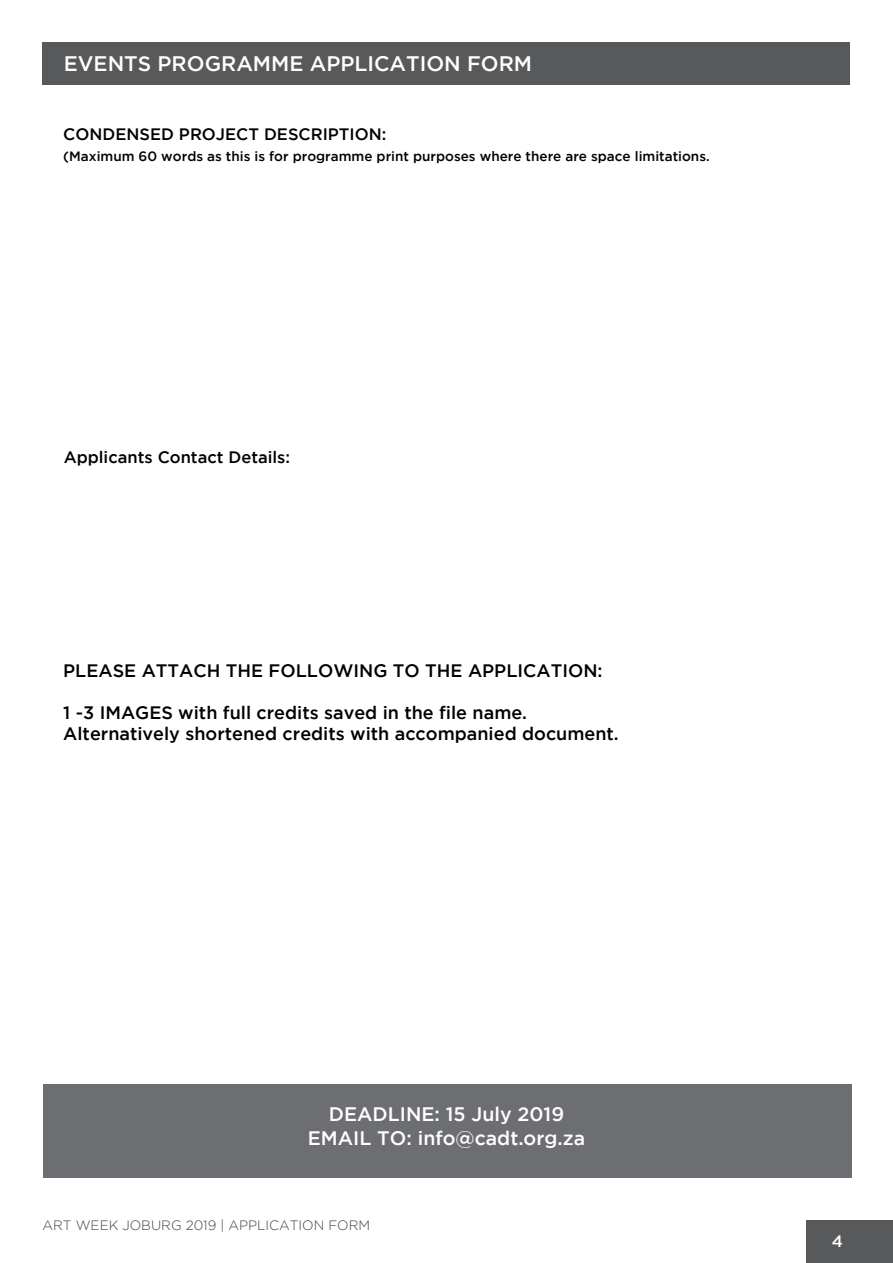
<style>
.page{position:relative;width:893px;height:1263px;background:#fff}
.page>*{position:absolute;margin:0;border:0;box-sizing:border-box;transform-origin:0 0}
.t1{font:500 21px "Gotham";color:#fff}
.t2{font:500 19.5px/24px "Gotham";color:#fff;text-align:center}
.t3{font:500 18px/21px "Gotham";color:#000}
.t4{font:500 16.5px "Gotham";color:#000}
.t5{font:500 16.5px "Gotham";color:#fff}
.t6{font:500 13.5px "Gotham";color:#000}
.t7{font:300 13.5px "Gotham";color:#414042}
</style>
<div class="page">
<div style="left:806px;top:1220px;width:87px;height:43px;background:#58595b"></div>
<div style="left:43px;top:43px;width:807px;height:42px;background:#58595b"></div>
<div style="left:43px;top:1084px;width:808px;height:94px;background:#6d6e71"></div>
<p class="t1" style="left:64px;top:52px;width:470px">EVENTS PROGRAMME APPLICATION FORM</p>
<p class="t4" style="left:63px;top:124px;width:325px">CONDENSED PROJECT DESCRIPTION:</p>
<p class="t6" style="left:63px;top:148px;width:648px">(Maximum 60 words as this is for programme print purposes where there are space limitations.</p>
<p class="t4" style="left:64px;top:448px;width:228px">Applicants Contact Details:</p>
<p class="t3" style="left:63px;top:660px;width:541px">PLEASE ATTACH THE FOLLOWING TO THE APPLICATION:</p>
<p class="t3" style="left:63px;top:702px;width:557px">1 -3 IMAGES with full credits saved in the file name.<br>Alternatively shortened credits with accompanied document.</p>
<p class="t2" style="left:308px;top:1102px;width:279px">DEADLINE: 15 July 2019<br>EMAIL TO: info@cadt.org.za</p>
<p class="t7" style="left:43px;top:1218px;width:329px">ART WEEK JOBURG 2019 | APPLICATION FORM</p>
<p class="t5" style="left:832px;top:1232px;width:13px">4</p>
</div>
